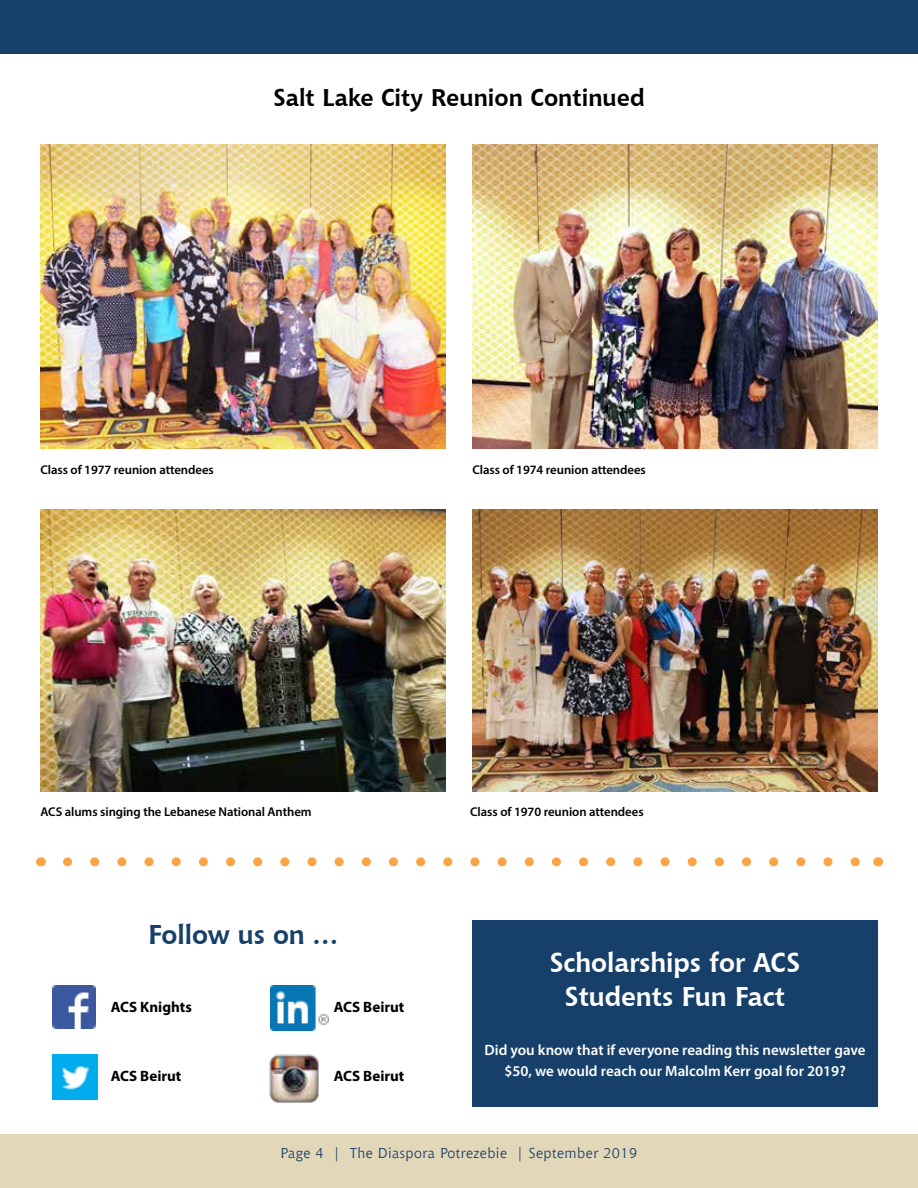
<style>
.page{position:relative;width:918px;height:1188px;background:#fff}
.page>*{position:absolute;margin:0;border:0;box-sizing:border-box;transform-origin:0 0}
.t1{font:700 27px/33.8px "Chianti BT";letter-spacing:-.005em;color:#fff;text-align:center}
.t2{font:700 27px "Chianti BT";letter-spacing:-.005em;color:#163f69}
.t3{font:700 24px "Chianti BT";color:#000}
.t4{font:600 15px/21px "Myriad Pro";color:#fff;text-align:center}
.t5{font:700 15px "Myriad Pro";color:#000}
.t6{font:14.25px "Chianti BT";letter-spacing:.03em;color:#163f69}
.t7{font:600 12.75px "Myriad Pro";letter-spacing:-.005em;color:#000}
</style>
<div class="page">
<div style="left:0;top:1134px;width:918px;height:54px;background:#e2d7b9"></div>
<div style="left:0;top:0;width:918px;height:54px;background:#163f69"></div>
<img style="left:52px;top:986px;width:44px;height:43px">
<img style="left:53px;top:1054px;width:45px;height:45px">
<img style="left:270px;top:986px;width:59px;height:44px">
<img style="left:269px;top:1054px;width:50px;height:49px">
<div style="left:472px;top:920px;width:406px;height:187px;background:#163f69"></div>
<img style="left:40px;top:145px;width:406px;height:304px">
<img style="left:40px;top:510px;width:406px;height:282px">
<svg style="left:68px;top:857px;width:792px;height:9px"></svg>
<img style="left:472px;top:145px;width:406px;height:304px">
<img style="left:472px;top:510px;width:406px;height:282px">
<h2 class="t3" style="left:273px;top:83px;width:373px">Salt Lake City Reunion Continued</h2>
<p class="t7" style="left:40px;top:461px;width:175px">Class of 1977 reunion attendees</p>
<p class="t7" style="left:472px;top:461px;width:175px">Class of 1974 reunion attendees</p>
<p class="t7" style="left:40px;top:803px;width:273px">ACS alums singing the Lebanese National Anthem</p>
<p class="t7" style="left:470px;top:803px;width:175px">Class of 1970 reunion attendees</p>
<h1 class="t2" style="left:148px;top:918px;width:191px">Follow us on …</h1>
<p class="t5" style="left:111px;top:997px;width:83px">ACS Knights</p>
<p class="t5" style="left:111px;top:1066px;width:72px">ACS Beirut</p>
<p class="t5" style="left:334px;top:997px;width:72px">ACS Beirut</p>
<p class="t5" style="left:334px;top:1066px;width:72px">ACS Beirut</p>
<h1 class="t1" style="left:550px;top:945px;width:252px">Scholarships for ACS<br>Students Fun Fact</h1>
<p class="t4" style="left:485px;top:1039px;width:383px">Did you know that if everyone reading this newsletter gave $50, we would reach our Malcolm Kerr goal for 2019?</p>
<p class="t6" style="left:281px;top:1145px;width:358px">Page 4 | The Diaspora Potrezebie | September 2019</p>
</div>
